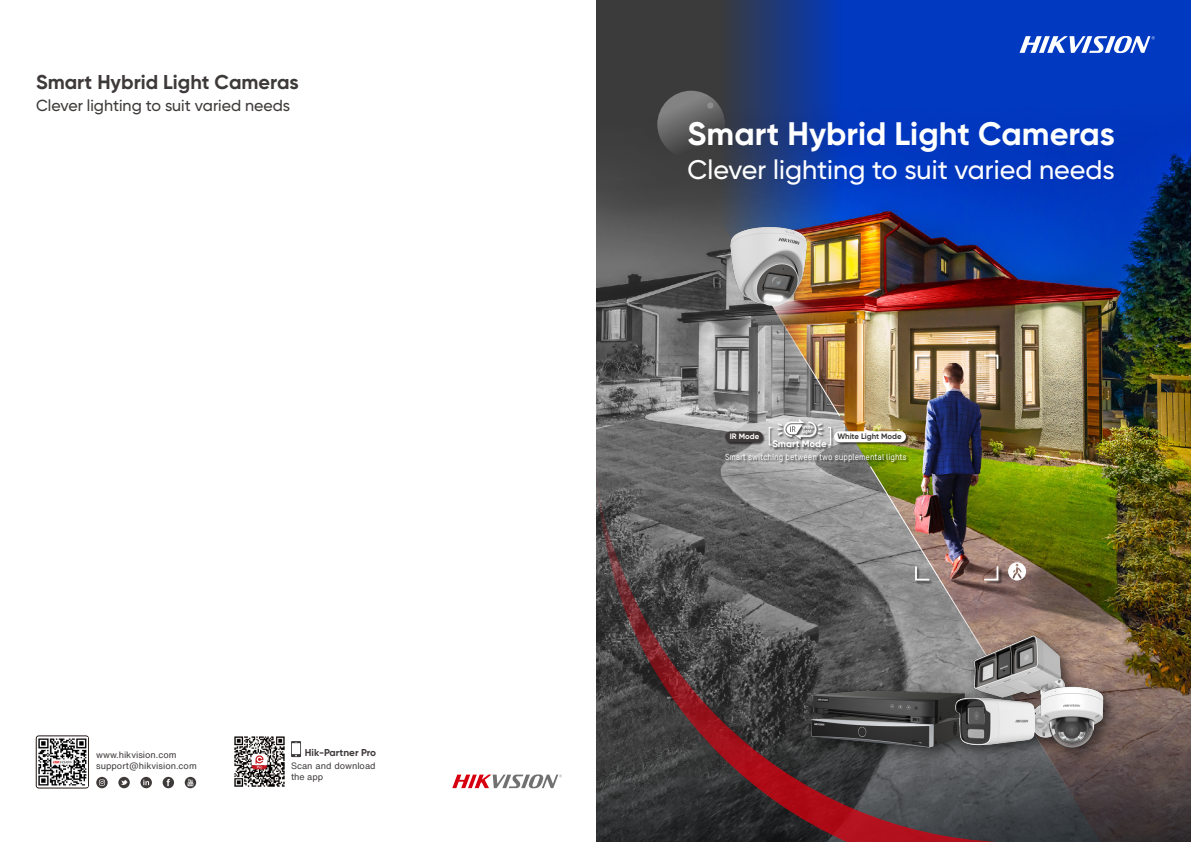
<style>
.page{position:relative;width:1191px;height:842px;background:#fff}
.page>*{position:absolute;margin:0;border:0;box-sizing:border-box;transform-origin:0 0}
.t1{font:700 32.5px "Gilroy";color:#fff}
.t2{font:500 26.9px "Gilroy";color:#fff}
.t3{font:700 20px "Gilroy";color:#3e3a39}
.t4{font:500 16px "Gilroy";color:#3e3a39}
.t5{font:700 10px "Gilroy";color:#3e3a39}
.t6{font:700 9.6px "Gilroy";color:#fff}
.t7{font:9px/10.8px "Helvetica Now Text";color:#3e3a39}
.t8{font:500 8.6px "TSTARPRO";color:#fff}
.t9{font:700 7.9px "Gilroy";color:#3e3a39}
.t10{font:700 7.9px "Gilroy";color:#fff}
</style>
<div class="page">
<img style="left:596px;top:0;width:595px;height:627px">
<div style="left:915px;top:355px;width:87px;height:229px;background:#000;opacity:.56"></div>
<svg style="left:914px;top:354px;width:16px;height:16px"></svg>
<svg style="left:983px;top:354px;width:16px;height:16px"></svg>
<svg style="left:998px;top:465px;width:104px;height:162px;background:#737925"></svg>
<div style="left:724px;top:419px;width:185px;height:46px;background:#000;opacity:.65"></div>
<div style="left:725px;top:431px;width:37px;height:11px;background:#3e3a39;border-radius:5px"></div>
<div style="left:834px;top:431px;width:72px;height:11px;background:#fff;border-radius:5px"></div>
<div style="left:769px;top:427px;width:3px;height:18px;border:1px solid #fff"></div>
<div style="left:827px;top:427px;width:4px;height:18px;border:1px solid #fff"></div>
<img style="left:724px;top:227px;width:116px;height:212px">
<svg style="left:998px;top:627px;width:193px;height:215px;background:#554941"></svg>
<svg style="left:657px;top:91px;width:71px;height:67px;background:#575758"></svg>
<svg style="left:596px;top:454px;width:402px;height:388px;background:#5d524f"></svg>
<svg style="left:1019px;top:36px;width:136px;height:17px"></svg>
<div style="left:803px;top:628px;width:316px;height:136px;background:#000;opacity:.6"></div>
<img style="left:811px;top:711px;width:151px;height:43px">
<img style="left:814px;top:687px;width:150px;height:39px">
<img style="left:973px;top:635px;width:92px;height:58px">
<img style="left:955px;top:693px;width:85px;height:56px">
<img style="left:1040px;top:686px;width:63px;height:63px">
<img style="left:729px;top:227px;width:91px;height:105px">
<img style="left:234px;top:736px;width:51px;height:51px">
<svg style="left:291px;top:741px;width:10px;height:16px"></svg>
<svg style="left:252px;top:754px;width:15px;height:15px"></svg>
<svg style="left:185px;top:777px;width:11px;height:11px"></svg>
<svg style="left:96px;top:777px;width:12px;height:11px"></svg>
<svg style="left:118px;top:777px;width:12px;height:11px"></svg>
<svg style="left:163px;top:777px;width:11px;height:11px"></svg>
<svg style="left:140px;top:777px;width:12px;height:11px"></svg>
<div style="left:36px;top:736px;width:53px;height:52px;border:1px solid #241714;border-radius:3px"></div>
<img style="left:37px;top:737px;width:50px;height:50px">
<svg style="left:452px;top:774px;width:110px;height:14px"></svg>
<h3 class="t3" style="left:36px;top:70px;width:264px">Smart Hybrid Light Cameras</h3>
<h3 class="t4" style="left:36px;top:95px;width:256px">Clever lighting to suit varied needs</h3>
<p class="t7" style="left:96px;top:749px;width:102px">www.hikvision.com support@hikvision.com</p>
<p class="t5" style="left:305px;top:746px;width:73px">Hik-Partner Pro</p>
<p class="t7" style="left:291px;top:760px;width:86px">Scan and download the app</p>
<h1 class="t1" style="left:687px;top:113px;width:429px">Smart Hybrid Light Cameras</h1>
<h2 class="t2" style="left:687px;top:153px;width:429px">Clever lighting to suit varied needs</h2>
<p class="t10" style="left:730px;top:432px;width:31px">IR Mode</p>
<p class="t9" style="left:837px;top:432px;width:66px">White Light Mode</p>
<p class="t6" style="left:772px;top:438px;width:56px">Smart Mode</p>
<p class="t8" style="left:725px;top:451px;width:183px">Smart switching between two supplemental lights</p>
</div>
